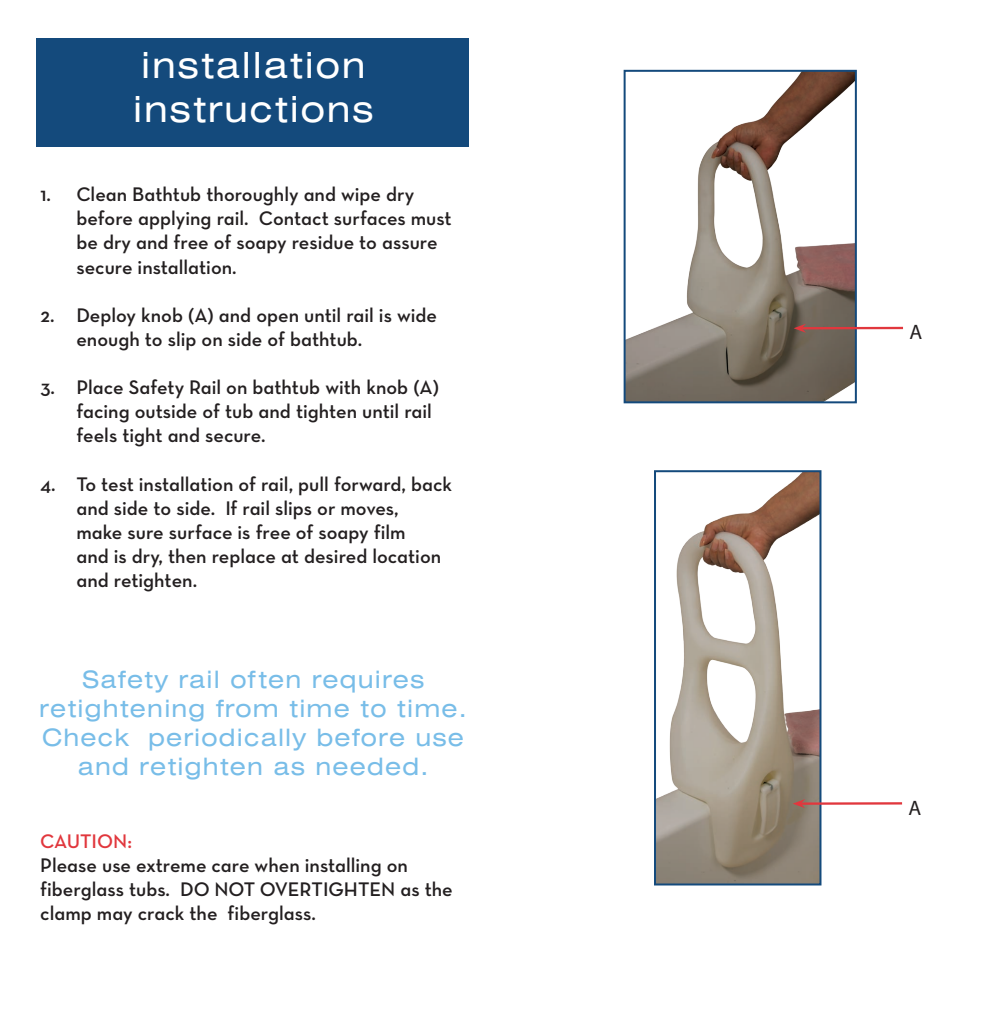
<style>
.page{position:relative;width:1008px;height:1009px;background:#fff}
.page>*{position:absolute;margin:0;border:0;box-sizing:border-box;transform-origin:0 0}
.t1{font:expanded 36px "Swiss 721 BT";letter-spacing:.05em;color:#fff}
.t2{font:expanded 24px/28.8px "Swiss 721 BT";letter-spacing:.05em;color:#78bde8;text-align:center}
.t3{font:21px "Myriad Pro";color:#231f20}
.t4{font:20px/24px "Neutraface Text Demi Alt";color:#231f20}
.t5{font:20px "Neutraface Text Demi Alt";color:#e1373d}
</style>
<div class="page">
<div style="left:36px;top:38px;width:432px;height:108px;background:#144a7c"></div>
<img style="left:626px;top:73px;width:227px;height:327px">
<div style="left:623px;top:70px;width:233px;height:333px;border:2px solid #144a7c"></div>
<img style="left:657px;top:473px;width:161px;height:409px">
<div style="left:654px;top:470px;width:167px;height:415px;border:2px solid #144a7c"></div>
<hr style="left:800px;top:801px;width:102px;height:3px;background:#e1373d">
<svg style="left:792px;top:798px;width:13px;height:9px"></svg>
<hr style="left:801px;top:326px;width:101px;height:3px;background:#e1373d">
<svg style="left:793px;top:323px;width:13px;height:9px"></svg>
<p class="t1" style="left:141px;top:44px;width:226px">installation</p>
<p class="t1" style="left:133px;top:87px;width:242px">instructions</p>
<p class="t4" style="left:76px;top:182px;width:377px;text-indent:-36px">1. Clean Bathtub thoroughly and wipe dry before applying rail. Contact surfaces must be dry and free of soapy residue to assure secure installation.</p>
<p class="t4" style="left:76px;top:303px;width:362px;text-indent:-36px">2. Deploy knob (A) and open until rail is wide enough to slip on side of bathtub.</p>
<p class="t4" style="left:76px;top:375px;width:364px;text-indent:-36px">3. Place Safety Rail on bathtub with knob (A) facing outside of tub and tighten until rail feels tight and secure.</p>
<p class="t4" style="left:76px;top:471px;width:377px;text-indent:-36px">4. To test installation of rail, pull forward, back and side to side. If rail slips or moves,<br>make sure surface is free of soapy film<br>and is dry, then replace at desired location and retighten.</p>
<p class="t2" style="left:39px;top:664px;width:429px">Safety rail often requires retightening from time to time.<br>Check periodically before use and retighten as needed.</p>
<p class="t5" style="left:40px;top:827px;width:93px">CAUTION:</p>
<p class="t4" style="left:40px;top:852px;width:414px">Please use extreme care when installing on fiberglass tubs. DO NOT OVERTIGHTEN as the clamp may crack the fiberglass.</p>
<p class="t3" style="left:909px;top:319px;width:14px">A</p>
<p class="t3" style="left:908px;top:794px;width:14px">A</p>
</div>
